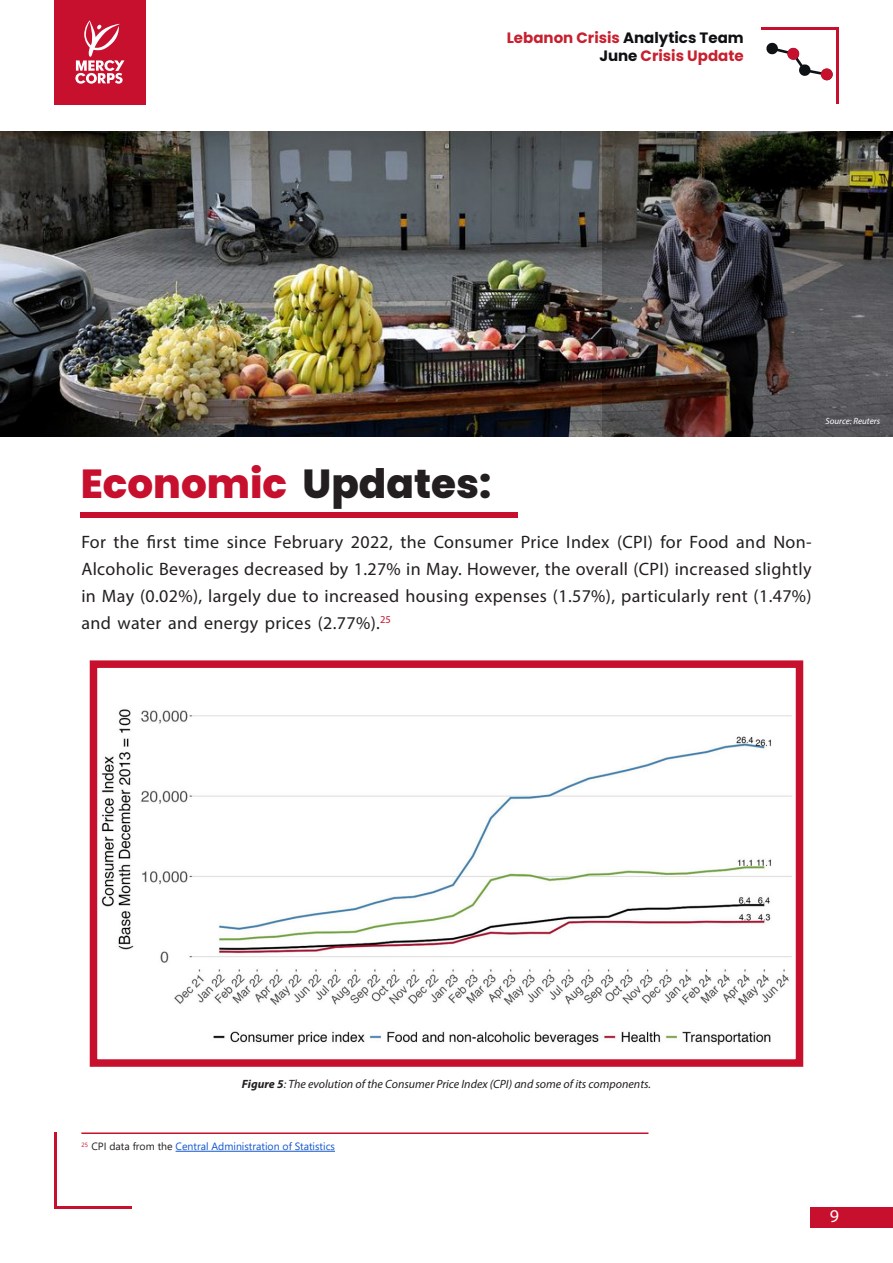
<style>
.page{position:relative;width:893px;height:1263px;background:#fff}
.page>*{position:absolute;margin:0;border:0;box-sizing:border-box;transform-origin:0 0}
.t1{font:800 40.5px "Poppins";color:#c70f2e}
.t2{font:18px/27px "Myriad Pro";letter-spacing:.02em;color:#231f20;text-align:justify}
.t3{font:18px "Myriad Pro";color:#fff}
.t4{font:700 15px/18px "Poppins";color:#c7202e;text-align:right}
.t5{font:italic 12px "Myriad Pro";color:#231f20}
.t6{font:10.5px "Segoe UI";color:#15c}
.t7{font:italic 9px "Myriad Pro";color:#fff}
.s1{color:#0f1013}
.s2{color:#231f20}
.s3{font-weight:700}
</style>
<div class="page">
<div style="left:54px;top:0;width:92px;height:104px;background:#c70f2e"></div>
<svg style="left:75px;top:20px;width:49px;height:64px"></svg>
<hr style="left:55px;top:1207px;width:77px;height:2px;background:#c70f2e">
<hr style="left:54px;top:1132px;width:3px;height:77px;background:#c70f2e">
<svg style="left:766px;top:42px;width:67px;height:38px"></svg>
<hr style="left:761px;top:28px;width:77px;height:2px;background:#c70f2e">
<hr style="left:836px;top:28px;width:3px;height:76px;background:#c70f2e">
<div style="left:787px;top:48px;width:12px;height:12px;background:#c70f2e;border-radius:50%"></div>
<div style="left:821px;top:68px;width:12px;height:12px;background:#c70f2e;border-radius:50%"></div>
<div style="left:811px;top:1207px;width:82px;height:20px;background:#c70f2e"></div>
<img style="left:0;top:131px;width:603px;height:306px">
<div style="left:81px;top:512px;width:437px;height:6px;background:#c70f2e"></div>
<img style="left:603px;top:131px;width:290px;height:306px">
<hr style="left:81px;top:1132px;width:567px;height:2px;background:#c70f2e">
<svg style="left:89px;top:660px;width:715px;height:407px"></svg>
<hr style="left:176px;top:1151px;width:159px;height:1px;background:#15c">
<p class="t4" style="left:507px;top:29px;width:238px">Lebanon Crisis <span class="s1">Analytics Team<br>June</span> Crisis Update</p>
<p class="t7" style="left:825px;top:416px;width:56px">Source: Reuters</p>
<p class="t1" style="left:81px;top:461px;width:412px">Economic <span class="s2">Updates:</span></p>
<p class="t2" style="left:81px;top:528px;width:732px">For the first time since February 2022, the Consumer Price Index (CPI) for Food and Non-Alcoholic Beverages decreased by 1.27% in May. However, the overall (CPI) increased slightly in May (0.02%), largely due to increased housing expenses (1.57%), particularly rent (1.47%) and water and energy prices (2.77%).<sup>25</sup></p>
<p class="t5" style="left:242px;top:1076px;width:410px"><span class="s3">Figure 5</span>: The evolution of the Consumer Price Index (CPI) and some of its components.</p>
<p class="t6" style="left:81px;top:1137px;width:255px"><sup>25</sup> <span class="s2">CPI data from the</span> Central Administration of Statistics</p>
<p class="t3" style="left:830px;top:1205px;width:11px">9</p>
</div>
